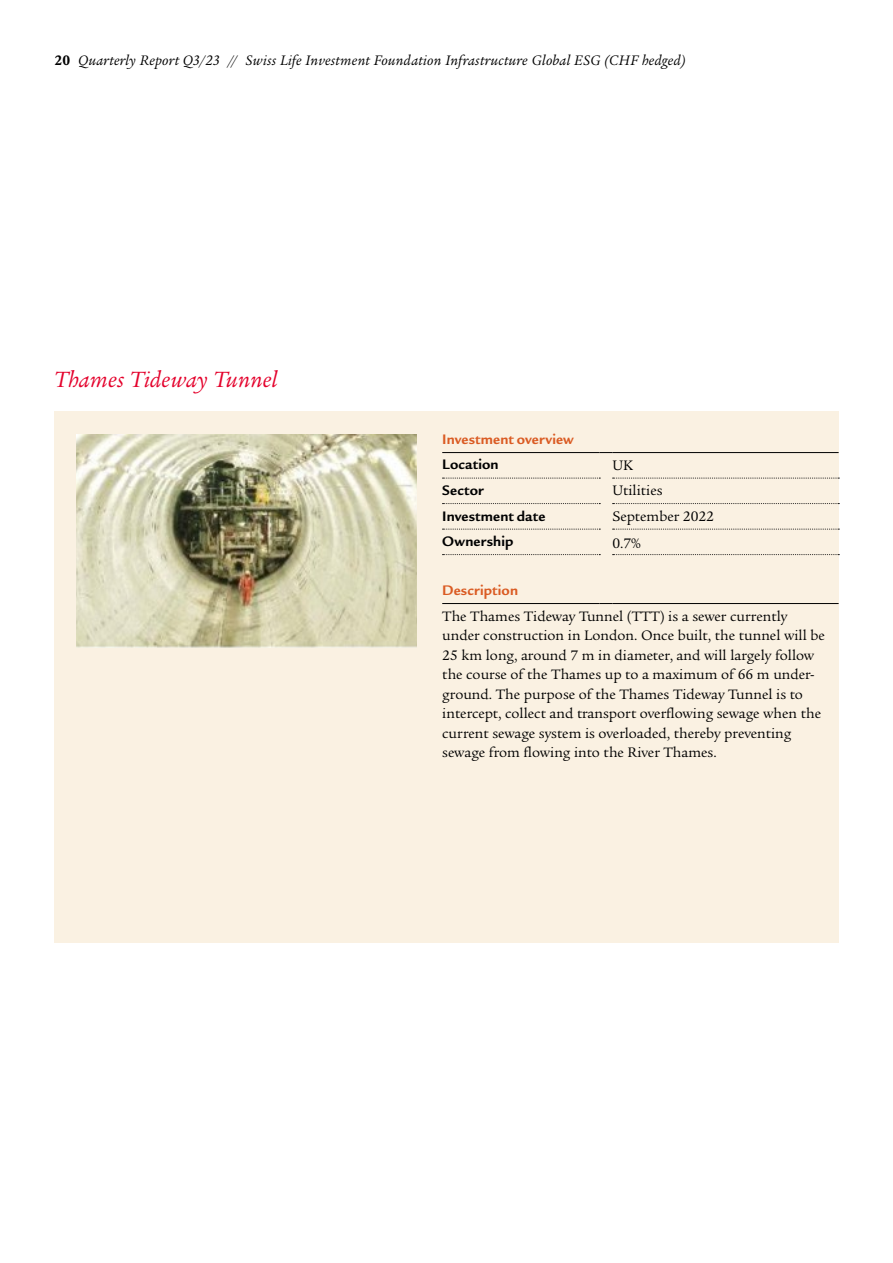
<style>
.page{position:relative;width:893px;height:1263px;background:#fff}
.page>*{position:absolute;margin:0;border:0;box-sizing:border-box;transform-origin:0 0}
.t1{font:italic 24px "Legacy Serif ITC Pro";letter-spacing:.005em;color:#e4002b}
.Book_10_13pt_K{font:15px/19.5px "Legacy Serif ITC Pro";color:#000}
.t2{font:italic 15px "Legacy Serif ITC Pro";letter-spacing:.02em;color:#000}
.TabTitel_9_12_Kopf_Schwarz{font:700 15px "Legacy Sans ITC Pro";letter-spacing:.01em;color:#000}
.TabTitel_9_12_Farbe{font:700 15px "Legacy Sans ITC Pro";letter-spacing:.01em;color:#da5b23}
.TabText_9_12_-_Spalte_Libündig{font:15px "Legacy Serif ITC Pro";color:#000}
.s1{font-weight:700;font-style:normal}
</style>
<div class="page">
<div style="left:54px;top:411px;width:784px;height:531px;background:#faf1e2"></div>
<img style="left:77px;top:434px;width:340px;height:213px">
<svg style="left:442px;top:478px;width:158px;height:1px"></svg>
<svg style="left:613px;top:478px;width:226px;height:1px"></svg>
<svg style="left:442px;top:503px;width:158px;height:1px"></svg>
<svg style="left:613px;top:503px;width:226px;height:1px"></svg>
<svg style="left:442px;top:529px;width:158px;height:1px"></svg>
<svg style="left:613px;top:554px;width:226px;height:1px"></svg>
<svg style="left:600px;top:452px;width:12px;height:1px"></svg>
<hr style="left:612px;top:452px;width:227px;height:1px;background:#000">
<svg style="left:613px;top:529px;width:226px;height:1px"></svg>
<hr style="left:442px;top:603px;width:158px;height:1px;background:#000">
<svg style="left:600px;top:603px;width:12px;height:1px"></svg>
<hr style="left:612px;top:603px;width:227px;height:1px;background:#000">
<svg style="left:442px;top:554px;width:158px;height:1px"></svg>
<hr style="left:442px;top:452px;width:158px;height:1px;background:#000">
<p class="t2" style="left:54px;top:51px;width:633px"><span class="s1">20</span> Quarterly Report Q3/23 // Swiss Life Investment Foundation Infrastructure Global ESG (CHF hedged)</p>
<h2 class="t1" style="left:54px;top:364px;width:225px">Thames Tideway Tunnel</h2>
<p class="TabTitel_9_12_Farbe" style="left:442px;top:430px;width:133px">Investment overview</p>
<p class="TabTitel_9_12_Kopf_Schwarz" style="left:442px;top:456px;width:58px">Location</p>
<p class="TabText_9_12_-_Spalte_Libündig" style="left:612px;top:456px;width:22px">UK</p>
<p class="TabTitel_9_12_Kopf_Schwarz" style="left:442px;top:481px;width:43px">Sector</p>
<p class="TabText_9_12_-_Spalte_Libündig" style="left:612px;top:481px;width:52px">Utilities</p>
<p class="TabTitel_9_12_Kopf_Schwarz" style="left:442px;top:507px;width:105px">Investment date</p>
<p class="TabText_9_12_-_Spalte_Libündig" style="left:612px;top:507px;width:103px">September 2022</p>
<p class="TabTitel_9_12_Kopf_Schwarz" style="left:442px;top:532px;width:73px">Ownership</p>
<p class="TabText_9_12_-_Spalte_Libündig" style="left:612px;top:534px;width:30px">0.7%</p>
<p class="TabTitel_9_12_Farbe" style="left:442px;top:581px;width:77px">Description</p>
<p class="Book_10_13pt_K" style="left:442px;top:606px;width:384px">The Thames Tideway Tunnel (TTT) is a sewer currently under construction in London. Once built, the tunnel will be 25 km long, around 7 m in diameter, and will largely follow the course of the Thames up to a maximum of 66 m under&shy;ground. The purpose of the Thames Tideway Tunnel is to intercept, collect and transport overflowing sewage when the current sewage system is overloaded, thereby preventing sewage from flowing into the River Thames.</p>
</div>
